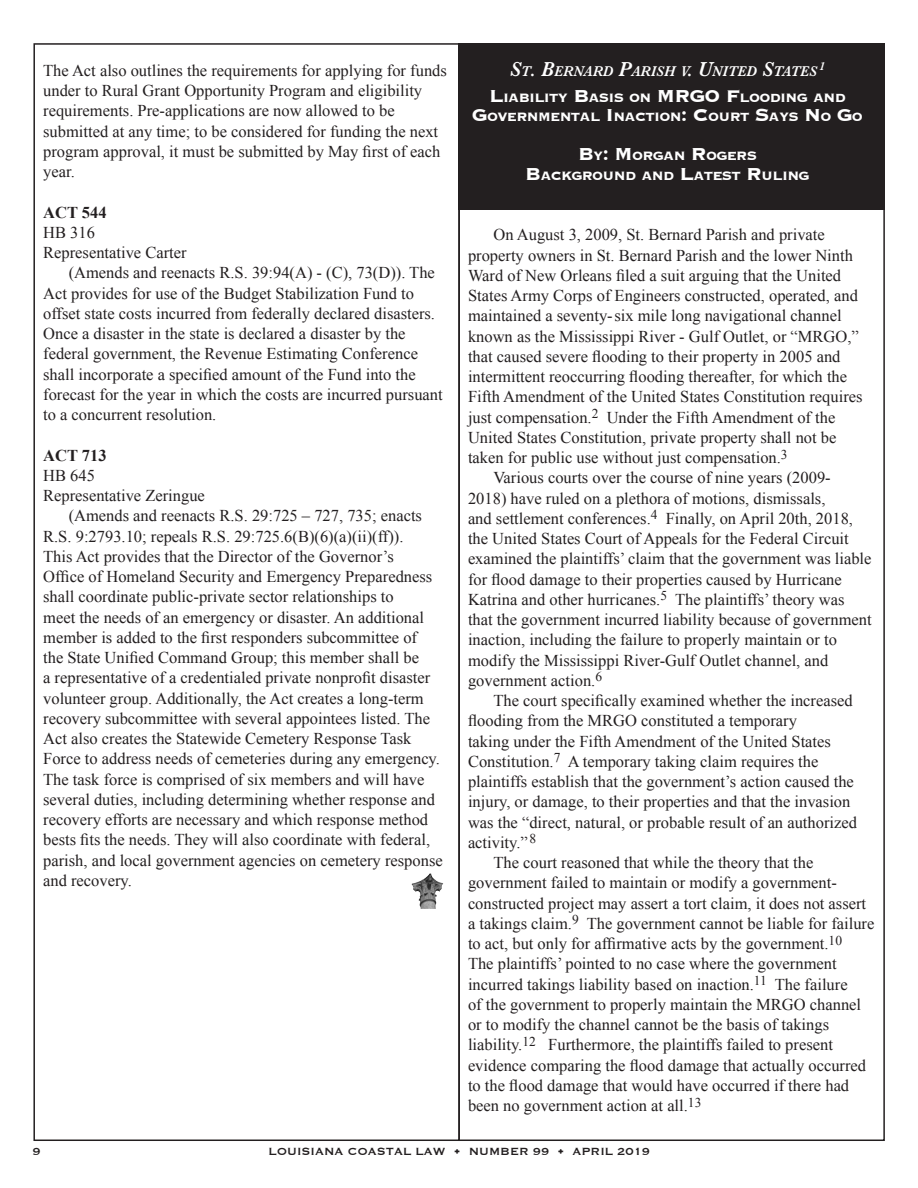
<style>
.page{position:relative;width:918px;height:1188px;background:#fff}
.page>*{position:absolute;margin:0;border:0;box-sizing:border-box;transform-origin:0 0}
.LCL_All_Body_Type_11{font:16.5px/20.2px "Times New Roman";color:#231f20}
.LCL_All_Body_Type_11-2{font:700 16.5px "Times New Roman";color:#231f20}
.LCL_Page_1_Main_Head{font:700 15.75px/19.5px "Copperplate";letter-spacing:-.045em;color:#fff}
.LCL_Page_1_Main_Head-2{font:italic 600 14.7px "Baskerville";color:#fff}
.t1{font:13.5px "Copperplate";color:#231f20}
.s1{font-size:21px}
.s2{font-size:22.5px}
</style>
<div class="page">
<div style="left:459px;top:43px;width:426px;height:166px;background:#231f20"></div>
<svg style="left:424px;top:874px;width:5px;height:5px"></svg>
<p class="LCL_All_Body_Type_11" style="left:43px;top:60px;width:405px">The Act also outlines the requirements for applying for funds under to Rural Grant Opportunity Program and eligibility requirements. Pre-applications are now allowed to be submitted at any time; to be considered for funding the next program approval, it must be submitted by May first of each year.</p>
<p class="LCL_All_Body_Type_11-2" style="left:43px;top:201px;width:65px">ACT 544</p>
<p class="LCL_All_Body_Type_11" style="left:43px;top:222px;width:53px">HB 316</p>
<p class="LCL_All_Body_Type_11" style="left:43px;top:242px;width:145px">Representative Carter</p>
<p class="LCL_All_Body_Type_11" style="left:43px;top:263px;width:401px;text-indent:26px">(Amends and reenacts R.S. 39:94(A) - (C), 73(D)). The Act provides for use of the Budget Stabilization Fund to offset state costs incurred from federally declared disasters.<br>Once a disaster in the state is declared a disaster by the federal government, the Revenue Estimating Conference shall incorporate a specified amount of the Fund into the forecast for the year in which the costs are incurred pursuant to a concurrent resolution.</p>
<p class="LCL_All_Body_Type_11-2" style="left:43px;top:444px;width:65px">ACT 713</p>
<p class="LCL_All_Body_Type_11" style="left:43px;top:465px;width:53px">HB 645</p>
<p class="LCL_All_Body_Type_11" style="left:43px;top:485px;width:163px">Representative Zeringue</p>
<p class="LCL_All_Body_Type_11" style="left:43px;top:506px;width:401px;text-indent:26px">(Amends and reenacts R.S. 29:725 – 727, 735; enacts R.S. 9:2793.10; repeals R.S. 29:725.6(B)(6)(a)(ii)(ff)).<br>This Act provides that the Director of the Governor’s<br>Office of Homeland Security and Emergency Preparedness shall coordinate public-private sector relationships to<br>meet the needs of an emergency or disaster. An additional member is added to the first responders subcommittee of<br>the State Unified Command Group; this member shall be<br>a representative of a credentialed private nonprofit disaster volunteer group. Additionally, the Act creates a long-term recovery subcommittee with several appointees listed. The Act also creates the Statewide Cemetery Response Task Force to address needs of cemeteries during any emergency.<br>The task force is comprised of six members and will have several duties, including determining whether response and recovery efforts are necessary and which response method bests fits the needs. They will also coordinate with federal, parish, and local government agencies on cemetery response and recovery.</p>
<p class="LCL_Page_1_Main_Head-2" style="left:510px;top:61px;width:317px"><span class="s1">S</span>T<span class="s1">. B</span>ERNARD <span class="s1">P</span>ARISH V<span class="s1">. U</span>NITED <span class="s1">S</span>TATES <sup>1</sup></p>
<p class="LCL_Page_1_Main_Head" style="left:489px;top:87px;width:201px"><span class="s2">L</span>iability <span class="s2">B</span>asis on <span class="s2">MRGO</span></p>
<p class="LCL_Page_1_Main_Head" style="left:472px;top:87px;width:392px;text-indent:254px"><span class="s2">F</span>looding and<br><span class="s2">G</span>overnmental <span class="s2">I</span> naction<span class="s2">: C</span>ourt <span class="s2">S</span>ays <span class="s2">N</span> o <span class="s2">G</span>o</p>
<p class="LCL_Page_1_Main_Head" style="left:578px;top:146px;width:180px"><span class="s2">B</span>y<span class="s2">: M</span>organ <span class="s2">R</span>ogers</p>
<p class="LCL_Page_1_Main_Head" style="left:525px;top:165px;width:286px"><span class="s2">B</span>ackground and <span class="s2">L</span>atest <span class="s2">R</span> uling</p>
<p class="LCL_All_Body_Type_11" style="left:468px;top:225px;width:396px;text-indent:26px">On August 3, 2009, St. Bernard Parish and private property owners in St. Bernard Parish and the lower Ninth Ward of New Orleans filed a suit arguing that the United States Army Corps of Engineers constructed, operated, and maintained a seventy-six mile long navigational channel known as the Mississippi River - Gulf Outlet, or “MRGO,” that caused severe flooding to their property in 2005 and intermittent reoccurring flooding thereafter, for which the Fifth Amendment of the United States Constitution requires just compensation.<sup>2</sup> Under the Fifth Amendment of the United States Constitution, private property shall not be taken for public use without just compensation.<sup>3</sup></p>
<p class="LCL_All_Body_Type_11" style="left:468px;top:468px;width:405px;text-indent:26px">Various courts over the course of nine years (2009- 2018) have ruled on a plethora of motions, dismissals,<br>and settlement conferences.<sup>4</sup> Finally, on April 20th, 2018, the United States Court of Appeals for the Federal Circuit examined the plaintiffs’ claim that the government was liable for flood damage to their properties caused by Hurricane Katrina and other hurricanes.<sup>5</sup> The plaintiffs’ theory was that the government incurred liability because of government inaction, including the failure to properly maintain or to modify the Mississippi River-Gulf Outlet channel, and government action.<sup>6</sup></p>
<p class="LCL_All_Body_Type_11" style="left:468px;top:690px;width:391px;text-indent:26px">The court specifically examined whether the increased flooding from the MRGO constituted a temporary<br>taking under the Fifth Amendment of the United States Constitution.<sup>7</sup> A temporary taking claim requires the plaintiffs establish that the government’s action caused the injury, or damage, to their properties and that the invasion was the “direct, natural, or probable result of an authorized activity.”<sup>8</sup></p>
<p class="LCL_All_Body_Type_11" style="left:468px;top:852px;width:408px;text-indent:26px">The court reasoned that while the theory that the government failed to maintain or modify a government&shy;constructed project may assert a tort claim, it does not assert a takings claim.<sup>9</sup> The government cannot be liable for failure to act, but only for affirmative acts by the government.<sup>10<br></sup>The plaintiffs’ pointed to no case where the government incurred takings liability based on inaction.<sup>11</sup> The failure<br>of the government to properly maintain the MRGO channel or to modify the channel cannot be the basis of takings liability.<sup>12</sup> Furthermore, the plaintiffs failed to present evidence comparing the flood damage that actually occurred to the flood damage that would have occurred if there had been no government action at all.<sup>13</sup></p>
<p class="t1" style="left:33px;top:1143px;width:10px">9</p>
<p class="t1" style="left:269px;top:1143px;width:383px">LOUISIANA COASTAL LAW • NUMBER 99 • APRIL 2019</p>
</div>
